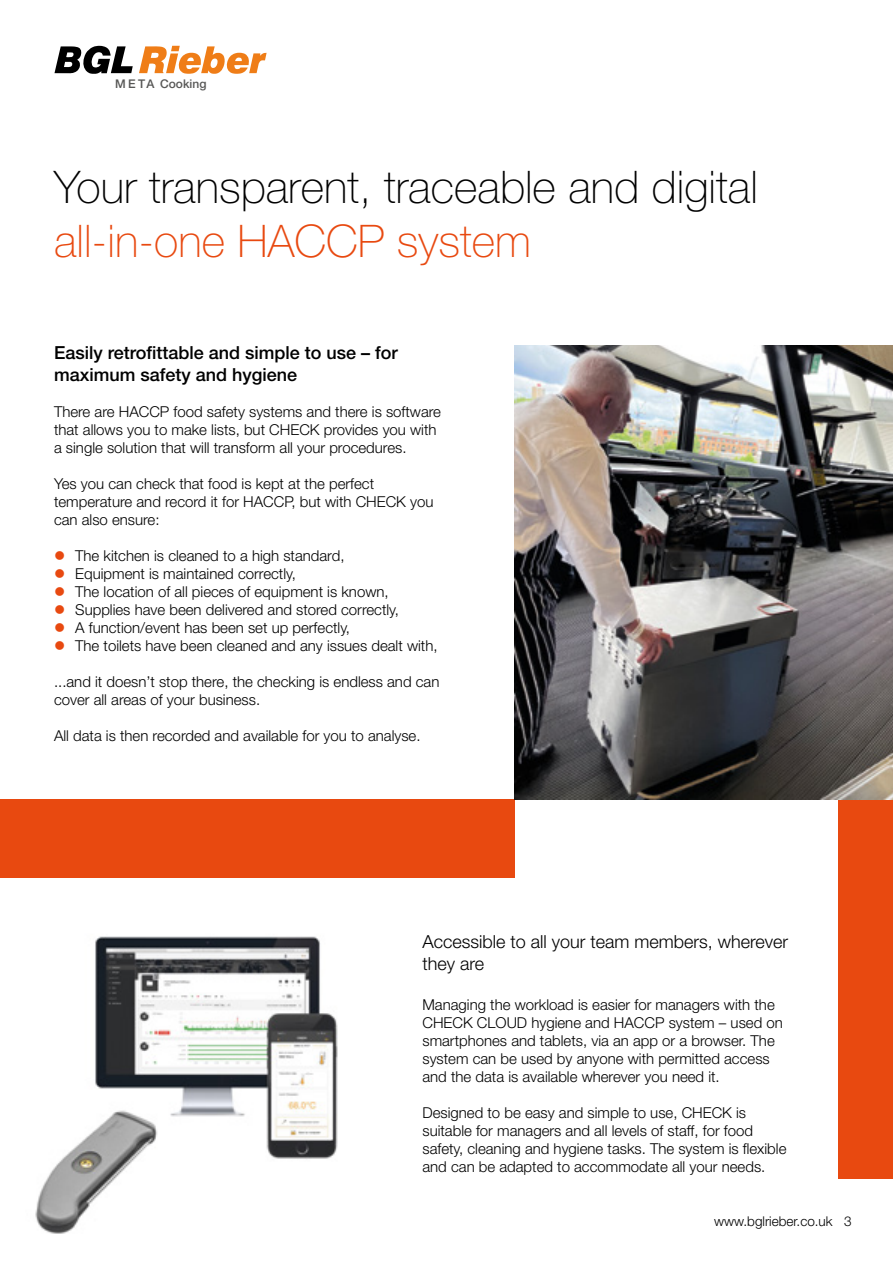
<style>
.page{position:relative;width:893px;height:1263px;background:#fff}
.page>*{position:absolute;margin:0;border:0;box-sizing:border-box;transform-origin:0 0}
.t1{font:100 45px "Helvetica Neue LT Std";color:#000}
.t2{font:100 45px "Helvetica Neue LT Std";color:#e84910}
.t3{font:500 18px/21.6px "Helvetica Neue LT Std";color:#000}
.t4{font:300 18px/21.6px "Helvetica Neue LT Std";color:#000}
.t5{font:300 15px/18px "Helvetica Neue LT Std";color:#000}
.t6{font:300 13.5px "Helvetica Neue LT Std";color:#000}
.t7{font:500 12px "Helvetica Neue LT Std";color:#575756}
.s1{color:#e84910}
</style>
<div class="page">
<div style="left:839px;top:799px;width:54px;height:380px;background:#e84910"></div>
<div style="left:0;top:799px;width:515px;height:79px;background:#e84910"></div>
<svg style="left:139px;top:46px;width:128px;height:28px"></svg>
<svg style="left:54px;top:46px;width:79px;height:28px"></svg>
<img style="left:515px;top:345px;width:378px;height:454px">
<img style="left:35px;top:936px;width:303px;height:298px">
<p class="t7" style="left:115px;top:76px;width:93px">M E TA Cooking</p>
<h1 class="t1" style="left:54px;top:161px;width:705px">Your transparent, traceable and digital</h1>
<h1 class="t2" style="left:54px;top:215px;width:478px">all-in-one HACCP system</h1>
<p class="t3" style="left:54px;top:342px;width:345px">Easily retrofittable and simple to use – for maximum safety and hygiene</p>
<p class="t5" style="left:54px;top:402px;width:389px">There are HACCP food safety systems and there is software that allows you to make lists, but CHECK provides you with a single solution that will transform all your procedures.</p>
<p class="t5" style="left:54px;top:474px;width:381px">Yes you can check that food is kept at the perfect temperature and record it for HACCP, but with CHECK you can also ensure:</p>
<p class="t5" style="left:54px;top:546px;width:292px"><span class="s1">●</span> The kitchen is cleaned to a high standard,</p>
<p class="t5" style="left:54px;top:564px;width:243px"><span class="s1">●</span> Equipment is maintained correctly,</p>
<p class="t5" style="left:54px;top:582px;width:336px"><span class="s1">●</span> The location of all pieces of equipment is known,</p>
<p class="t5" style="left:54px;top:600px;width:346px"><span class="s1">●</span> Supplies have been delivered and stored correctly,</p>
<p class="t5" style="left:54px;top:618px;width:298px"><span class="s1">●</span> A function/event has been set up perfectly,</p>
<p class="t5" style="left:54px;top:636px;width:385px"><span class="s1">●</span> The toilets have been cleaned and any issues dealt with,</p>
<p class="t5" style="left:54px;top:672px;width:387px">...and it doesn’t stop there, the checking is endless and can cover all areas of your business.</p>
<p class="t5" style="left:54px;top:726px;width:368px">All data is then recorded and available for you to analyse.</p>
<p class="t4" style="left:422px;top:931px;width:367px">Accessible to all your team members, wherever they are</p>
<p class="t5" style="left:422px;top:995px;width:362px">Managing the workload is easier for managers with the CHECK CLOUD hygiene and HACCP system – used on smartphones and tablets, via an app or a browser. The system can be used by anyone with permitted access and the data is available wherever you need it.</p>
<p class="t5" style="left:422px;top:1103px;width:365px">Designed to be easy and simple to use, CHECK is suitable for managers and all levels of staff, for food safety, cleaning and hygiene tasks. The system is flexible and can be adapted to accommodate all your needs.</p>
<p class="t6" style="left:714px;top:1213px;width:139px">www.bglrieber.co.uk 3</p>
</div>
